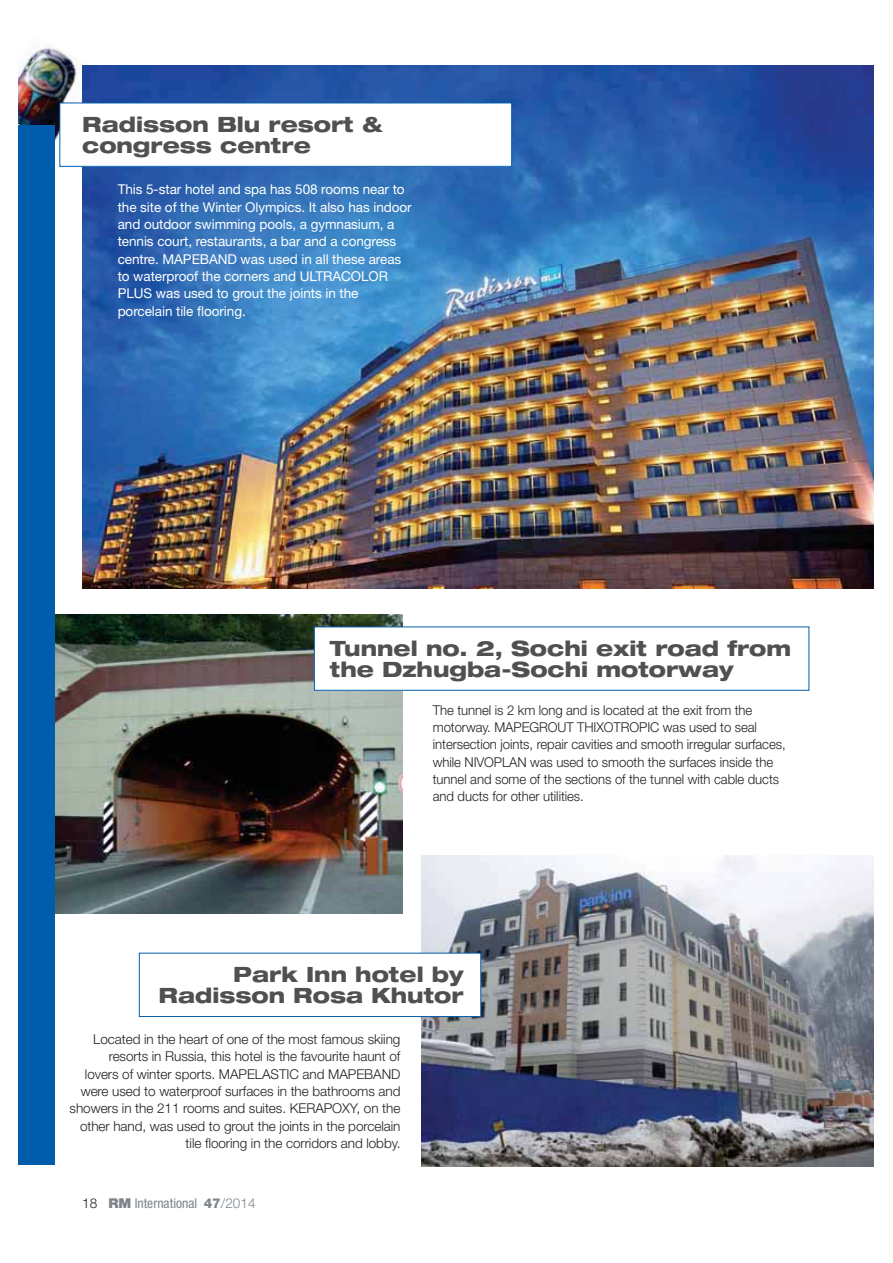
<style>
.page{position:relative;width:893px;height:1263px;background:#fff}
.page>*{position:absolute;margin:0;border:0;box-sizing:border-box;transform-origin:0 0}
.t1{font:800 expanded 21.15px/21.1px "Helvetica Neue LT Std";color:#4f5052}
.t2{font:300 13.5px/17.4px "Helvetica Neue LT Std";letter-spacing:-.005em;color:#231f20;text-align:right}
.t3{font:13.5px/17.4px "Helvetica Neue LT Std";letter-spacing:-.005em;color:#fff}
.t4{font:condensed 13.5px "Helvetica Neue LT Std";color:#7d848a}
.s1{font-weight:300;font-stretch:normal;color:#231f20}
.s2{font-weight:900;font-stretch:normal}
.s3{font-weight:800;font-stretch:normal}
.s4{font-weight:300;font-stretch:normal}
</style>
<div class="page">
<img style="left:18px;top:44px;width:81px;height:101px">
<img style="left:421px;top:856px;width:452px;height:311px">
<div style="left:139px;top:953px;width:341px;height:64px;background:#fff"></div>
<div style="left:139px;top:953px;width:342px;height:64px;border:1px solid #005dac"></div>
<img style="left:54px;top:614px;width:348px;height:299px">
<img style="left:82px;top:66px;width:791px;height:523px">
<div style="left:18px;top:125px;width:36px;height:1039px;background:#005dac"></div>
<div style="left:60px;top:103px;width:451px;height:63px;background:#fff"></div>
<div style="left:59px;top:103px;width:453px;height:64px;border:1px solid #005dac"></div>
<div style="left:314px;top:627px;width:494px;height:63px;background:#fff"></div>
<div style="left:314px;top:627px;width:495px;height:64px;border:1px solid #005dac"></div>
<h1 class="t1" style="left:82px;top:116px;width:302px">Radisson Blu resort &amp; congress centre</h1>
<p class="t3" style="left:118px;top:182px;width:295px">This 5-star hotel and spa has 508 rooms near to the site of the Winter Olympics. It also has indoor and outdoor swimming pools, a gymnasium, a tennis court, restaurants, a bar and a congress centre. MAPEBAND was used in all these areas to waterproof the corners and ULTRACOLOR PLUS was used to grout the joints in the porcelain tile flooring.</p>
<h1 class="t1" style="left:330px;top:640px;width:463px">Tunnel no. 2, Sochi exit road from the Dzhugba-Sochi motorway</h1>
<p class="t2" style="left:433px;top:703px;width:354px;text-align:left">The tunnel is 2 km long and is located at the exit from the motorway. MAPEGROUT THIXOTROPIC was used to seal intersection joints, repair cavities and smooth irregular surfaces, while NIVOPLAN was used to smooth the surfaces inside the tunnel and some of the sections of the tunnel with cable ducts and ducts for other utilities.</p>
<h1 class="t1" style="left:158px;top:966px;width:306px;text-align:right">Park Inn hotel by<br>Radisson Rosa Khutor</h1>
<p class="t2" style="left:70px;top:1032px;width:332px">Located in the heart of one of the most famous skiing resorts in Russia, this hotel is the favourite haunt of<br>lovers of winter sports. MAPELASTIC and MAPEBAND were used to waterproof surfaces in the bathrooms and showers in the 211 rooms and suites. KERAPOXY, on the other hand, was used to grout the joints in the porcelain tile flooring in the corridors and lobby.</p>
<p class="t4" style="left:82px;top:1198px;width:175px"><span class="s1">18</span> <span class="s2">RM</span> International <span class="s3">47</span><span class="s4">/2014</span></p>
</div>
